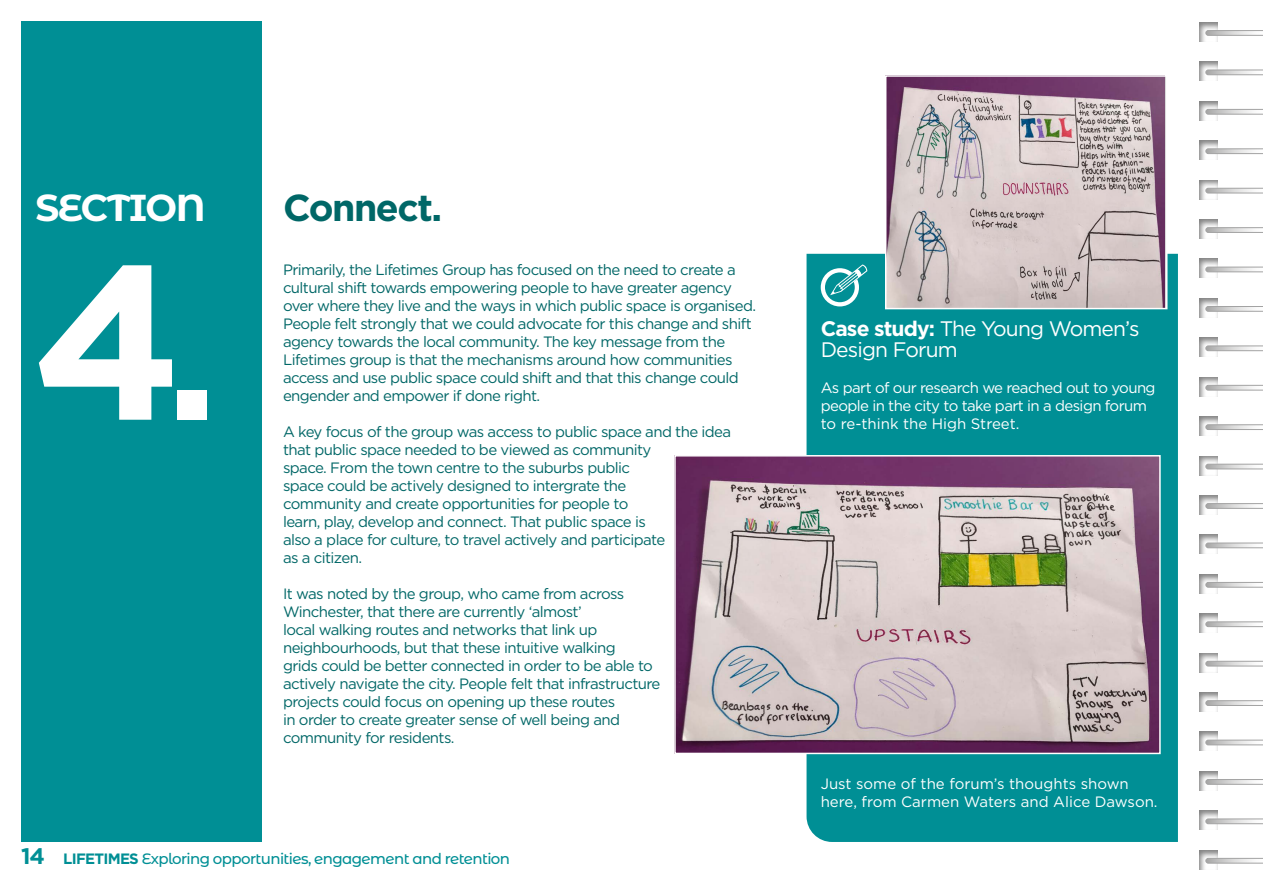
<style>
.page{position:relative;width:1263px;height:893px;background:#fff}
.page>*{position:absolute;margin:0;border:0;box-sizing:border-box;transform-origin:0 0}
.t1{font:700 219px "Gotham";color:#fff}
.t2{font:700 37.5px "Gotham";letter-spacing:-.04em;color:#006767}
.t3{font:700 37.5px "Montserrat Alternates";letter-spacing:-.04em;color:#fff}
.t4{font:21px/21px "Gotham";letter-spacing:-.04em;color:#fff}
.t5{font:15px/18px "Gotham";letter-spacing:-.04em;color:#006767}
.t6{font:15px/18px "Gotham";letter-spacing:-.04em;color:#fff}
.t7{font:15px/18px "Gotham";color:#fff}
.t8{font:500 15px "Montserrat Alternates";letter-spacing:-.04em;color:#008f95}
.s1{font-size:184.5px}
.s2{font-family:"Gotham";font-weight:700;font-size:22.5px}
.s3{font-family:"Gotham";font-weight:700}
.s4{font-weight:700}
</style>
<div class="page">
<div style="left:21px;top:21px;width:241px;height:821px;background:#008f95"></div>
<div style="left:806px;top:254px;width:372px;height:588px;background:#008f95"></div>
<svg style="left:821px;top:264px;width:46px;height:42px"></svg>
<img style="left:677px;top:458px;width:481px;height:293px">
<div style="left:674px;top:455px;width:487px;height:299px;border:2px solid #fff"></div>
<img style="left:888px;top:78px;width:276px;height:228px">
<div style="left:885px;top:75px;width:282px;height:234px;border:2px solid #fff"></div>
<div style="left:1186px;top:10px;width:47px;height:33px;background:#000;opacity:.5"></div>
<div style="left:1186px;top:50px;width:47px;height:33px;background:#000;opacity:.5"></div>
<div style="left:1186px;top:89px;width:47px;height:33px;background:#000;opacity:.5"></div>
<div style="left:1186px;top:128px;width:47px;height:33px;background:#000;opacity:.5"></div>
<div style="left:1186px;top:168px;width:47px;height:33px;background:#000;opacity:.5"></div>
<div style="left:1186px;top:207px;width:47px;height:33px;background:#000;opacity:.5"></div>
<div style="left:1186px;top:247px;width:47px;height:33px;background:#000;opacity:.5"></div>
<div style="left:1186px;top:286px;width:47px;height:33px;background:#000;opacity:.5"></div>
<div style="left:1186px;top:326px;width:47px;height:33px;background:#000;opacity:.5"></div>
<div style="left:1186px;top:365px;width:47px;height:33px;background:#000;opacity:.5"></div>
<div style="left:1186px;top:404px;width:47px;height:33px;background:#000;opacity:.5"></div>
<div style="left:1186px;top:444px;width:47px;height:33px;background:#000;opacity:.5"></div>
<div style="left:1186px;top:483px;width:47px;height:33px;background:#000;opacity:.5"></div>
<div style="left:1186px;top:523px;width:47px;height:33px;background:#000;opacity:.5"></div>
<div style="left:1186px;top:562px;width:47px;height:33px;background:#000;opacity:.5"></div>
<div style="left:1186px;top:601px;width:47px;height:33px;background:#000;opacity:.5"></div>
<div style="left:1186px;top:641px;width:47px;height:33px;background:#000;opacity:.5"></div>
<div style="left:1186px;top:680px;width:47px;height:33px;background:#000;opacity:.5"></div>
<div style="left:1186px;top:720px;width:47px;height:33px;background:#000;opacity:.5"></div>
<div style="left:1186px;top:759px;width:47px;height:33px;background:#000;opacity:.5"></div>
<div style="left:1186px;top:799px;width:47px;height:33px;background:#000;opacity:.5"></div>
<div style="left:1186px;top:838px;width:47px;height:33px;background:#000;opacity:.5"></div>
<svg style="left:1205px;top:30px;width:58px;height:6px"></svg>
<svg style="left:1205px;top:70px;width:58px;height:5px"></svg>
<svg style="left:1205px;top:109px;width:58px;height:6px"></svg>
<svg style="left:1205px;top:148px;width:58px;height:6px"></svg>
<svg style="left:1205px;top:188px;width:58px;height:5px"></svg>
<svg style="left:1205px;top:227px;width:58px;height:6px"></svg>
<svg style="left:1205px;top:267px;width:58px;height:5px"></svg>
<svg style="left:1205px;top:306px;width:58px;height:6px"></svg>
<svg style="left:1205px;top:346px;width:58px;height:5px"></svg>
<svg style="left:1205px;top:385px;width:58px;height:5px"></svg>
<svg style="left:1205px;top:424px;width:58px;height:6px"></svg>
<svg style="left:1205px;top:464px;width:58px;height:5px"></svg>
<svg style="left:1205px;top:503px;width:58px;height:6px"></svg>
<svg style="left:1205px;top:543px;width:58px;height:5px"></svg>
<svg style="left:1205px;top:582px;width:58px;height:6px"></svg>
<svg style="left:1205px;top:621px;width:58px;height:6px"></svg>
<svg style="left:1205px;top:661px;width:58px;height:5px"></svg>
<svg style="left:1205px;top:700px;width:58px;height:6px"></svg>
<svg style="left:1205px;top:740px;width:58px;height:5px"></svg>
<svg style="left:1205px;top:779px;width:58px;height:6px"></svg>
<svg style="left:1205px;top:819px;width:58px;height:5px"></svg>
<svg style="left:1205px;top:858px;width:58px;height:5px"></svg>
<h2 class="t3" style="left:35px;top:180px;width:172px">SECTION</h2>
<h2 class="t2" style="left:283px;top:183px;width:161px">Connect.</h2>
<h1 class="t1" style="left:32px;top:197px;width:188px">4<span class="s1">.</span></h1>
<p class="t5" style="left:283px;top:261px;width:475px">Primarily, the Lifetimes Group has focused on the need to create a cultural shift towards empowering people to have greater agency over where they live and the ways in which public space is organised.<br>People felt strongly that we could advocate for this change and shift agency towards the local community. The key message from the Lifetimes group is that the mechanisms around how communities access and use public space could shift and that this change could engender and empower if done right.</p>
<p class="t5" style="left:283px;top:423px;width:450px">A key focus of the group was access to public space and the idea that public space needed to be viewed as community<br>space. From the town centre to the suburbs public<br>space could be actively designed to intergrate the<br>community and create opportunities for people to<br>learn, play, develop and connect. That public space is<br>also a place for culture, to travel actively and participate<br>as a citizen.</p>
<p class="t5" style="left:283px;top:585px;width:379px">It was noted by the group, who came from across Winchester, that there are currently ‘almost’<br>local walking routes and networks that link up neighbourhoods, but that these intuitive walking<br>grids could be better connected in order to be able to actively navigate the city. People felt that infrastructure projects could focus on opening up these routes<br>in order to create greater sense of well being and community for residents.</p>
<p class="t8" style="left:21px;top:848px;width:490px"><span class="s2">14</span> <span class="s3">LIFETIMES</span> Exploring opportunities, engagement and retention</p>
<h3 class="t4" style="left:821px;top:317px;width:320px"><span class="s4">Case study:</span> The Young Women’s<br>Design Forum</h3>
<p class="t6" style="left:821px;top:378px;width:336px">As part of our research we reached out to young people in the city to take part in a design forum to re-think the High Street.</p>
<p class="t7" style="left:821px;top:774px;width:338px">Just some of the forum’s thoughts shown here, from Carmen Waters and Alice Dawson.</p>
</div>
